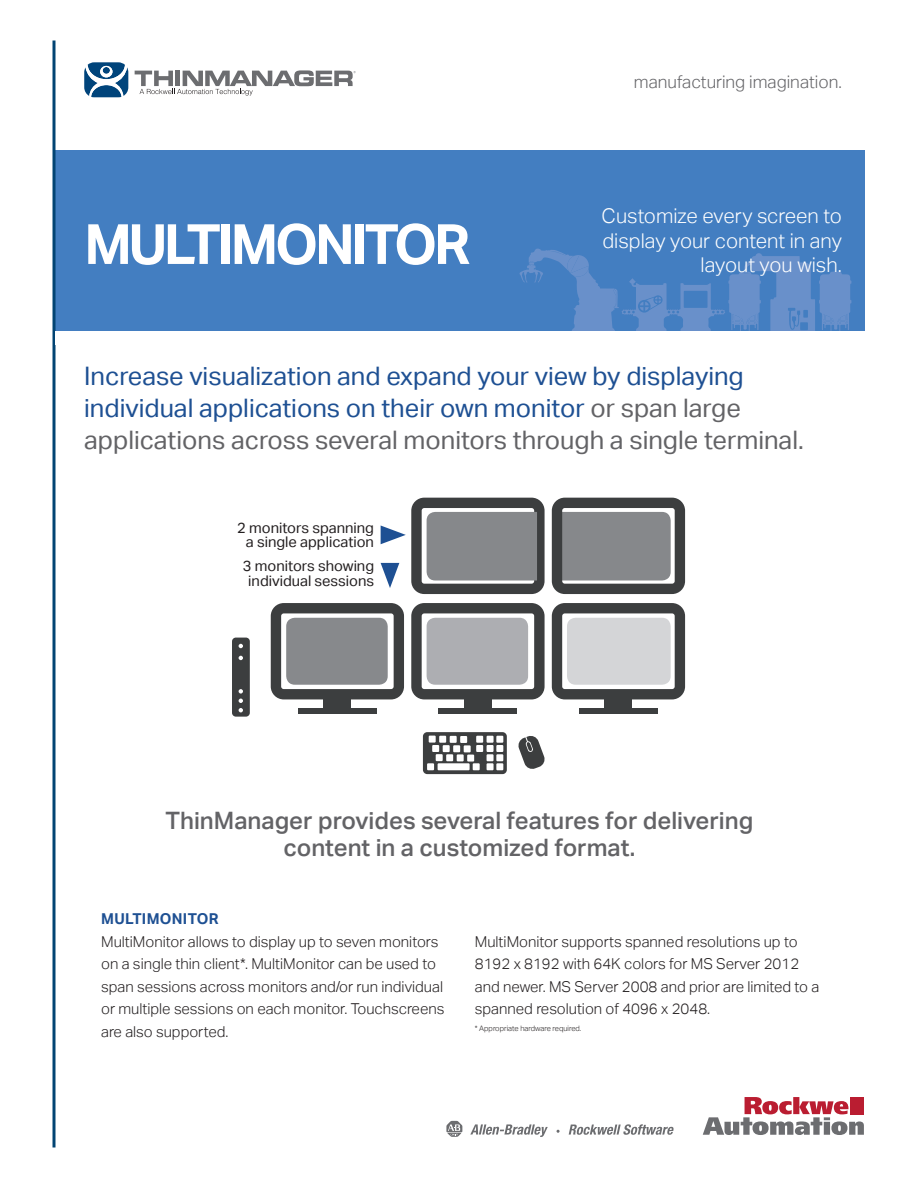
<style>
.page{position:relative;width:918px;height:1188px;background:#fff}
.page>*{position:absolute;margin:0;border:0;box-sizing:border-box;transform-origin:0 0}
.copy_cutsheet{font:700 55.5px "Aktiv Grotesk";letter-spacing:-.06em;color:#fff}
.copy_cutsheet-2{font:25.5px/31.8px "Aktiv Grotesk";color:#1e5093}
.copy_cutsheet-3{font:500 24px/27px "Aktiv Grotesk";color:#636366;text-align:center}
.copy_cutsheet-4{font:300 20.4px/24.5px "Aktiv Grotesk";color:#fff;text-align:right}
.t1{font:300 17.4px "Aktiv Grotesk";color:#636366}
.copy_cutsheet-5{font:300 15px/22.5px "Aktiv Grotesk";color:#231f20}
.copy_cutsheet-6{font:700 15px "Aktiv Grotesk";letter-spacing:.02em;color:#1e5093}
.copy_cutsheet-7{font:14.7px "Aktiv Grotesk";color:#231f20}
.copy_cutsheet-8{font:300 7.5px "Aktiv Grotesk";color:#231f20}
.s1{color:#636366}
</style>
<div class="page">
<div style="left:56px;top:150px;width:809px;height:181px;background:#437ec1"></div>
<svg style="left:135px;top:70px;width:221px;height:26px"></svg>
<svg style="left:84px;top:62px;width:44px;height:35px"></svg>
<svg style="left:52px;top:40px;width:4px;height:1108px;background:#3d7094"></svg>
<svg style="left:446px;top:1121px;width:16px;height:16px"></svg>
<svg style="left:470px;top:1124px;width:78px;height:13px"></svg>
<svg style="left:569px;top:1124px;width:105px;height:11px"></svg>
<svg style="left:703px;top:1097px;width:161px;height:38px"></svg>
<div style="left:850px;top:1097px;width:6px;height:17px;background:#ba1d31"></div>
<div style="left:858px;top:1097px;width:6px;height:17px;background:#ba1d31"></div>
<svg style="left:519px;top:249px;width:332px;height:82px;background:#5285c4"></svg>
<svg style="left:271px;top:603px;width:133px;height:96px"></svg>
<div style="left:324px;top:694px;width:27px;height:17px;background:#3c3e3f"></div>
<div style="left:298px;top:709px;width:79px;height:5px;background:#3c3e3f"></div>
<svg style="left:411px;top:603px;width:134px;height:96px"></svg>
<div style="left:464px;top:694px;width:27px;height:17px;background:#3c3e3f"></div>
<div style="left:439px;top:709px;width:78px;height:5px;background:#3c3e3f"></div>
<svg style="left:552px;top:603px;width:133px;height:96px"></svg>
<svg style="left:552px;top:498px;width:133px;height:96px;background:#797b7d"></svg>
<div style="left:605px;top:694px;width:27px;height:17px;background:#3c3e3f"></div>
<div style="left:579px;top:709px;width:79px;height:5px;background:#3c3e3f"></div>
<svg style="left:423px;top:732px;width:84px;height:42px"></svg>
<svg style="left:518px;top:736px;width:27px;height:33px"></svg>
<svg style="left:381px;top:498px;width:164px;height:96px"></svg>
<svg style="left:232px;top:638px;width:18px;height:79px"></svg>
<div style="left:286px;top:618px;width:102px;height:67px;background:#87898c;border-radius:9px"></div>
<div style="left:427px;top:618px;width:101px;height:67px;background:#adaeb2;border-radius:9px"></div>
<div style="left:567px;top:618px;width:104px;height:67px;background:#d4d5d7;border-radius:9px"></div>
<p class="copy_cutsheet" style="left:84px;top:212px;width:387px">MULTIMONITOR</p>
<p class="t1" style="left:634px;top:72px;width:209px">manufacturing imagination.</p>
<p class="copy_cutsheet-4" style="left:602px;top:204px;width:242px">Customize every screen to display your content in any layout you wish.</p>
<p class="copy_cutsheet-2" style="left:84px;top:361px;width:721px">Increase visualization and expand your view by displaying individual applications on their own monitor <span class="s1">or span large applications across several monitors through a single terminal.</span></p>
<p class="copy_cutsheet-7" style="left:237px;top:519px;width:138px">2 monitors spanning</p>
<p class="copy_cutsheet-7" style="left:246px;top:534px;width:130px">a single application</p>
<p class="copy_cutsheet-7" style="left:243px;top:558px;width:133px">3 monitors showing</p>
<p class="copy_cutsheet-7" style="left:248px;top:572px;width:127px">individual sessions</p>
<p class="copy_cutsheet-3" style="left:166px;top:808px;width:589px">ThinManager provides several features for delivering content in a customized format.</p>
<p class="copy_cutsheet-6" style="left:101px;top:910px;width:119px">MULTIMONITOR</p>
<p class="copy_cutsheet-5" style="left:101px;top:930px;width:345px">MultiMonitor allows to display up to seven monitors on a single thin client*. MultiMonitor can be used to span sessions across monitors and/or run individual or multiple sessions on each monitor. Touchscreens are also supported.</p>
<p class="copy_cutsheet-5" style="left:475px;top:930px;width:346px">MultiMonitor supports spanned resolutions up to 8192 x 8192 with 64K colors for MS Server 2012 and newer. MS Server 2008 and prior are limited to a spanned resolution of 4096 x 2048.</p>
<p class="copy_cutsheet-8" style="left:475px;top:1024px;width:108px">* Appropriate hardware required.</p>
</div>
